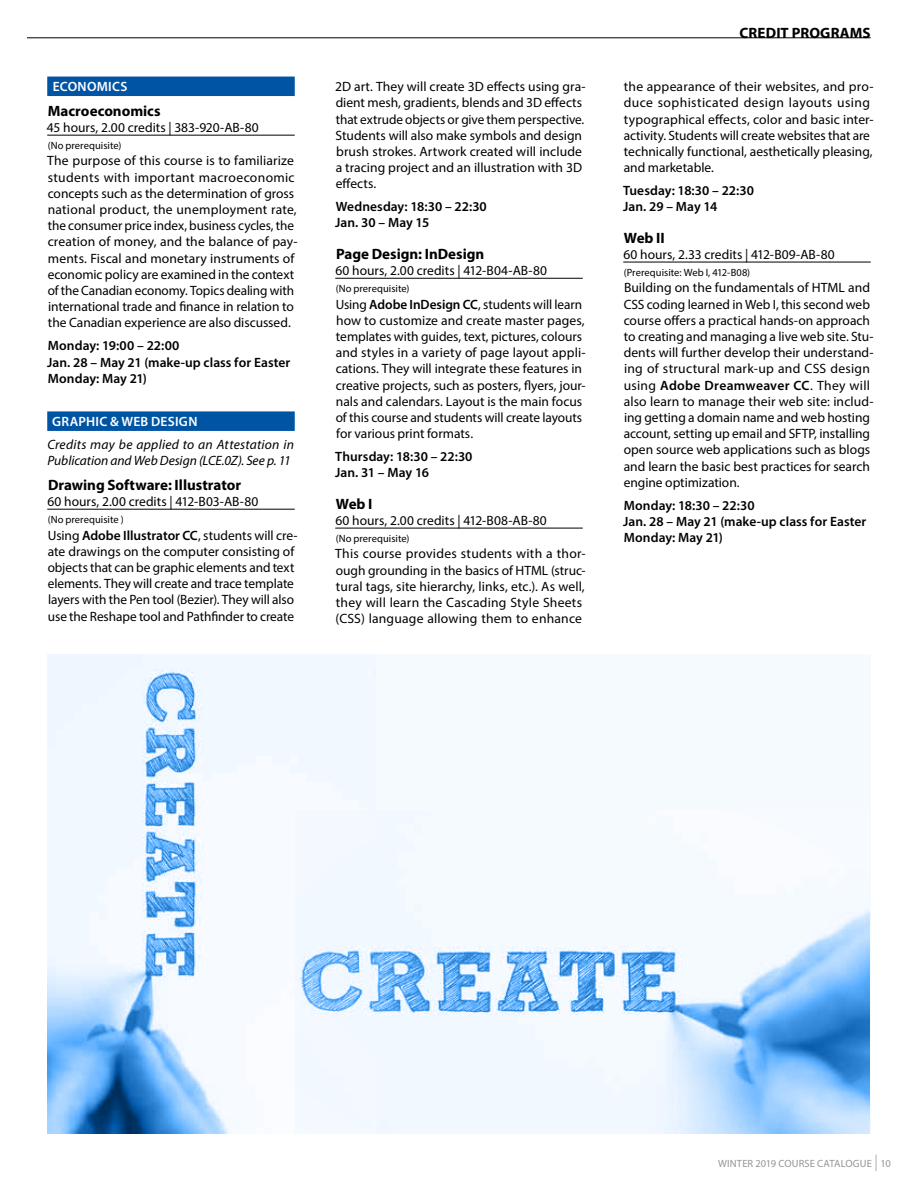
<style>
.page{position:relative;width:918px;height:1188px;background:#fff}
.page>*{position:absolute;margin:0;border:0;box-sizing:border-box;transform-origin:0 0}
.t1{font:700 15px "Myriad Pro";color:#000}
.t2{font:13.5px/16.2px "Myriad Pro";color:#000}
.t3{font:600 13.5px/16.2px "Myriad Pro";letter-spacing:.005em;color:#000}
.t4{font:italic 13.5px/16.2px "Myriad Pro";letter-spacing:.005em;color:#000101}
.t5{font:600 13.5px "Myriad Pro";letter-spacing:.025em;color:#fff}
.t6{font:10.5px "Myriad Pro";letter-spacing:.005em;color:#000}
.t7{font:10.5px "Myriad Pro";letter-spacing:.01em;color:#939598}
.s1{font-weight:600}
.s2{font-weight:300;font-size:16.5px}
</style>
<div class="page">
<hr style="left:27px;top:37px;width:844px;height:1px;background:#000">
<div style="left:47px;top:77px;width:248px;height:19px;background:#0054a4"></div>
<hr style="left:47px;top:135px;width:248px;height:1px;background:#000">
<div style="left:47px;top:411px;width:248px;height:20px;background:#0054a4"></div>
<hr style="left:47px;top:509px;width:248px;height:1px;background:#000">
<hr style="left:335px;top:278px;width:248px;height:1px;background:#000">
<hr style="left:335px;top:528px;width:248px;height:1px;background:#000">
<hr style="left:623px;top:262px;width:248px;height:1px;background:#000">
<svg style="left:47px;top:654px;width:823px;height:480px;fill:#f5faff"></svg>
<p class="t5" style="left:53px;top:78px;width:76px">ECONOMICS</p>
<p class="t1" style="left:48px;top:101px;width:114px">Macroeconomics</p>
<p class="t2" style="left:47px;top:119px;width:213px">45 hours, 2.00 credits | 383-920-AB-80</p>
<p class="t6" style="left:48px;top:139px;width:75px">(No prerequisite)</p>
<p class="t2" style="left:47px;top:153px;width:252px">The purpose of this course is to familiarize students with important macroeconomic concepts such as the determination of gross national product, the unemployment rate, the consumer price index, business cycles, the creation of money, and the balance of pay&shy;ments. Fiscal and monetary instruments of economic policy are examined in the context of the Canadian economy. Topics dealing with international trade and finance in relation to the Canadian experience are also discussed.</p>
<p class="t3" style="left:47px;top:337px;width:245px">Monday: 19:00 – 22:00<br>Jan. 28 – May 21 (make-up class for Easter<br>Monday: May 21)</p>
<p class="t5" style="left:52px;top:413px;width:147px">GRAPHIC &amp; WEB DESIGN</p>
<p class="t4" style="left:47px;top:436px;width:248px">Credits may be applied to an Attestation in<br>Publication and Web Design (LCE.0Z). See p. 11</p>
<p class="t1" style="left:48px;top:475px;width:195px">Drawing Software: Illustrator</p>
<p class="t2" style="left:48px;top:493px;width:212px">60 hours, 2.00 credits | 412-B03-AB-80</p>
<p class="t6" style="left:48px;top:513px;width:77px">(No prerequisite )</p>
<p class="t2" style="left:48px;top:527px;width:251px">Using <span class="s1">Adobe Illustrator CC</span>, students will cre&shy;ate drawings on the computer consisting of objects that can be graphic elements and text elements. They will create and trace template layers with the Pen tool (Bezier). They will also use the Reshape tool and Pathfinder to create</p>
<p class="t2" style="left:335px;top:78px;width:252px">2D art. They will create 3D effects using gra&shy;dient mesh, gradients, blends and 3D effects that extrude objects or give them perspective.<br>Students will also make symbols and design brush strokes. Artwork created will include a tracing project and an illustration with 3D effects.</p>
<p class="t3" style="left:335px;top:198px;width:153px">Wednesday: 18:30 – 22:30<br>Jan. 30 – May 15</p>
<p class="t1" style="left:336px;top:244px;width:150px">Page Design: InDesign</p>
<p class="t2" style="left:336px;top:262px;width:213px">60 hours, 2.00 credits | 412-B04-AB-80</p>
<p class="t6" style="left:336px;top:282px;width:75px">(No prerequisite)</p>
<p class="t2" style="left:336px;top:296px;width:251px">Using <span class="s1">Adobe InDesign CC</span>, students will learn how to customize and create master pages, templates with guides, text, pictures, colours and styles in a variety of page layout appli&shy;cations. They will integrate these features in creative projects, such as posters, flyers, jour&shy;nals and calendars. Layout is the main focus of this course and students will create layouts for various print formats.</p>
<p class="t3" style="left:335px;top:448px;width:139px">Thursday: 18:30 – 22:30<br>Jan. 31 – May 16</p>
<p class="t1" style="left:336px;top:494px;width:38px">Web I</p>
<p class="t2" style="left:336px;top:512px;width:213px">60 hours, 2.00 credits | 412-B08-AB-80</p>
<p class="t6" style="left:336px;top:532px;width:75px">(No prerequisite)</p>
<p class="t2" style="left:335px;top:546px;width:252px">This course provides students with a thor&shy;ough grounding in the basics of HTML (struc&shy;tural tags, site hierarchy, links, etc.). As well, they will learn the Cascading Style Sheets (CSS) language allowing them to enhance</p>
<p class="t1" style="left:740px;top:23px;width:133px">CREDIT PROGRAMS</p>
<p class="t2" style="left:624px;top:78px;width:251px">the appearance of their websites, and pro&shy;duce sophisticated design layouts using typographical effects, color and basic inter&shy;activity. Students will create websites that are technically functional, aesthetically pleasing, and marketable.</p>
<p class="t3" style="left:623px;top:182px;width:132px">Tuesday: 18:30 – 22:30<br>Jan. 29 – May 14</p>
<p class="t1" style="left:624px;top:228px;width:43px">Web II</p>
<p class="t2" style="left:624px;top:246px;width:213px">60 hours, 2.33 credits | 412-B09-AB-80</p>
<p class="t6" style="left:624px;top:266px;width:128px">(Prerequisite: Web I, 412-B08)</p>
<p class="t2" style="left:624px;top:280px;width:251px">Building on the fundamentals of HTML and CSS coding learned in Web I, this second web course offers a practical hands-on approach to creating and managing a live web site. Stu&shy;dents will further develop their understand&shy;ing of structural mark-up and CSS design using <span class="s1">Adobe Dreamweaver CC</span>. They will also learn to manage their web site: includ&shy;ing getting a domain name and web hosting account, setting up email and SFTP, installing open source web applications such as blogs and learn the basic best practices for search engine optimization.</p>
<p class="t3" style="left:623px;top:497px;width:245px">Monday: 18:30 – 22:30<br>Jan. 28 – May 21 (make-up class for Easter<br>Monday: May 21)</p>
<p class="t7" style="left:718px;top:1157px;width:174px">WINTER 2019 COURSE CATALOGUE <span class="s2">|</span> 10</p>
</div>
